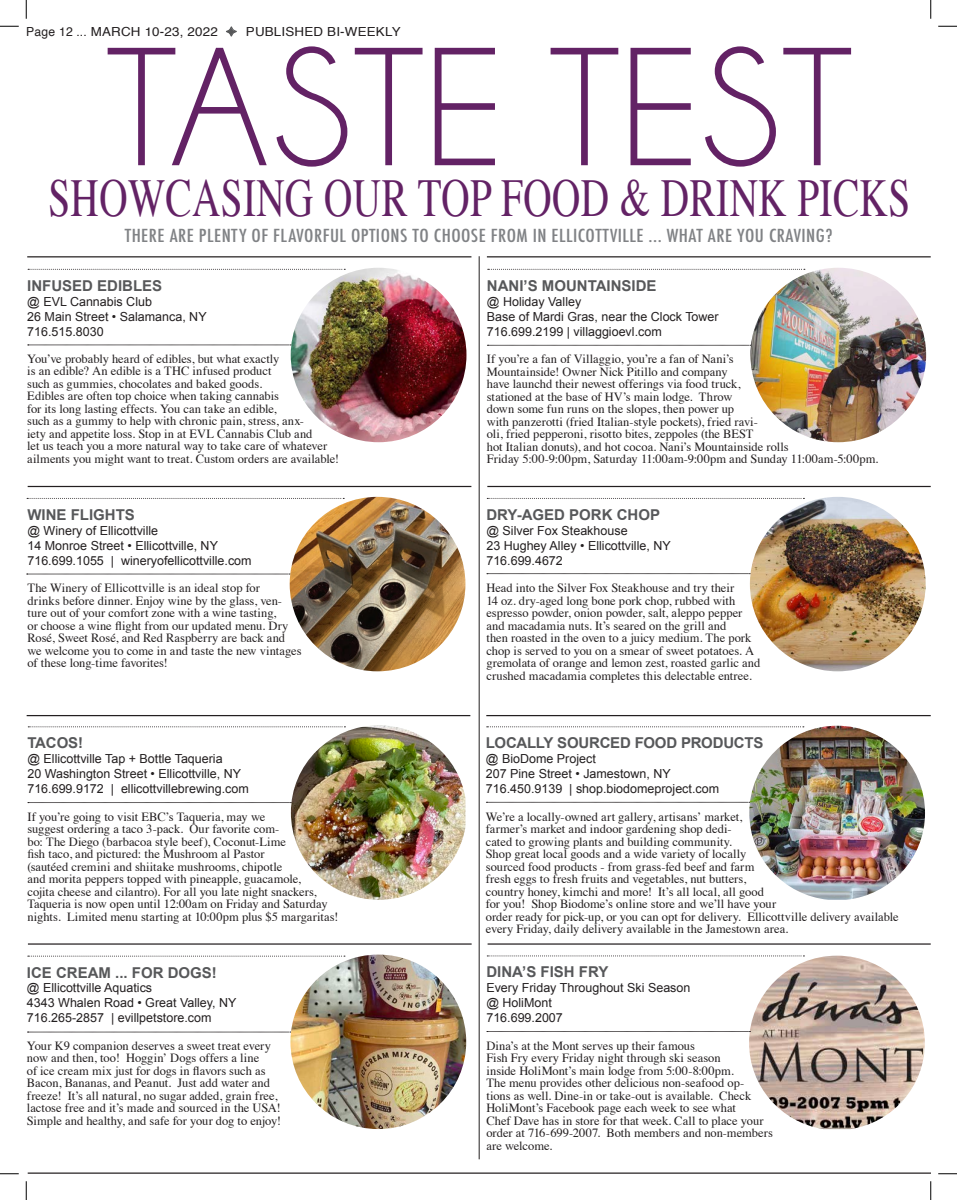
<style>
.page{position:relative;width:957px;height:1200px;background:#fff}
.page>*{position:absolute;margin:0;border:0;box-sizing:border-box;transform-origin:0 0}
.t1{font:170px "Champagne&Limousines";color:#632265}
.t2{font:53.25px "Times";letter-spacing:.01em;color:#632265;scale:.74 1}
.t3{font:500 condensed 17.5px "Futura";letter-spacing:.025em;color:#808285;scale:1.12 1}
.t4{font:700 15px "Arial";color:#57585a}
.t5{font:12.5px/12.5px "Times";color:#231f20}
.t6{font:12.5px/15px "Arial";color:#231f20}
.t7{font:12.5px "Helvetica";letter-spacing:.015em;color:#231f20}
.t8{font:12.5px "Helvetica";letter-spacing:.015em;color:#231f20;scale:1.07 1}
</style>
<div class="page">
<hr style="left:28px;top:1173px;width:903px;height:1px;background:#231f20">
<hr style="left:479px;top:256px;width:1px;height:903px;background:#231f20">
<hr style="left:27px;top:256px;width:444px;height:1px;background:#231f20">
<hr style="left:28px;top:486px;width:443px;height:1px;background:#231f20">
<svg style="left:28px;top:269px;width:263px;height:1px"></svg>
<svg style="left:28px;top:345px;width:263px;height:1px"></svg>
<img style="left:291px;top:268px;width:175px;height:174px">
<hr style="left:27px;top:715px;width:443px;height:1px;background:#231f20">
<svg style="left:27px;top:498px;width:263px;height:1px"></svg>
<svg style="left:27px;top:574px;width:263px;height:1px"></svg>
<img style="left:290px;top:497px;width:175px;height:174px">
<hr style="left:28px;top:943px;width:444px;height:2px;background:#231f20">
<svg style="left:487px;top:727px;width:262px;height:1px"></svg>
<svg style="left:486px;top:802px;width:263px;height:1px"></svg>
<hr style="left:487px;top:256px;width:444px;height:1px;background:#231f20">
<hr style="left:487px;top:486px;width:444px;height:1px;background:#231f20">
<svg style="left:488px;top:269px;width:262px;height:1px"></svg>
<svg style="left:487px;top:345px;width:263px;height:1px"></svg>
<img style="left:750px;top:268px;width:176px;height:174px">
<img style="left:749px;top:956px;width:176px;height:173px">
<hr style="left:486px;top:715px;width:445px;height:1px;background:#231f20">
<hr style="left:488px;top:943px;width:443px;height:2px;background:#231f20">
<svg style="left:28px;top:727px;width:263px;height:1px"></svg>
<svg style="left:28px;top:802px;width:263px;height:1px"></svg>
<img style="left:291px;top:725px;width:174px;height:175px">
<svg style="left:487px;top:498px;width:263px;height:1px"></svg>
<svg style="left:487px;top:573px;width:263px;height:1px"></svg>
<img style="left:750px;top:497px;width:176px;height:174px">
<img style="left:749px;top:726px;width:176px;height:174px">
<svg style="left:28px;top:956px;width:262px;height:1px"></svg>
<svg style="left:27px;top:1032px;width:263px;height:1px"></svg>
<img style="left:290px;top:955px;width:176px;height:174px">
<svg style="left:487px;top:956px;width:317px;height:1px"></svg>
<svg style="left:487px;top:1031px;width:263px;height:1px"></svg>
<svg style="left:0;top:25px;width:19px;height:2px"></svg>
<svg style="left:938px;top:25px;width:19px;height:2px"></svg>
<svg style="left:0;top:1173px;width:19px;height:2px"></svg>
<svg style="left:938px;top:1173px;width:19px;height:2px"></svg>
<svg style="left:25px;top:0;width:2px;height:19px"></svg>
<svg style="left:25px;top:1181px;width:2px;height:19px"></svg>
<svg style="left:930px;top:0;width:2px;height:19px"></svg>
<svg style="left:930px;top:1181px;width:2px;height:19px"></svg>
<p class="t7" style="left:26px;top:22px;width:193px">Page 12 ... MARCH 10-23, 2022</p>
<p class="t8" style="left:246px;top:22px;width:146px">PUBLISHED BI-WEEKLY</p>
<p class="t1" style="left:105px;top:23px;width:750px">TASTE TEST</p>
<p class="t2" style="left:48px;top:148px;width:1166px">SHOWCASING OUR TOP FOOD &amp; DRINK PICKS</p>
<p class="t3" style="left:125px;top:225px;width:634px">THERE ARE PLENTY OF FLAVORFUL OPTIONS TO CHOOSE FROM IN ELLICOTTVILLE ... WHAT ARE YOU CRAVING?</p>
<p class="t4" style="left:27px;top:276px;width:137px">INFUSED EDIBLES</p>
<p class="t6" style="left:27px;top:294px;width:126px">@ EVL Cannabis Club</p>
<p class="t6" style="left:27px;top:309px;width:181px">26 Main Street • Salamanca, NY</p>
<p class="t6" style="left:27px;top:324px;width:78px">716.515.8030</p>
<p class="t5" style="left:27px;top:351px;width:313px">You’ve probably heard of edibles, but what exactly<br>is an edible? An edible is a THC infused product<br>such as gummies, chocolates and baked goods.<br>Edibles are often top choice when taking cannabis<br>for its long lasting effects. You can take an edible,<br>such as a gummy to help with chronic pain, stress, anx-<br>iety and appetite loss. Stop in at EVL Cannabis Club and<br>let us teach you a more natural way to take care of whatever ailments you might want to treat. Custom orders are available!</p>
<p class="t4" style="left:27px;top:505px;width:109px">WINE FLIGHTS</p>
<p class="t6" style="left:27px;top:523px;width:132px">@ Winery of Ellicottville</p>
<p class="t6" style="left:27px;top:538px;width:192px">14 Monroe Street • Ellicottville, NY</p>
<p class="t6" style="left:27px;top:553px;width:226px">716.699.1055 | wineryofellicottville.com</p>
<p class="t5" style="left:27px;top:581px;width:276px">The Winery of Ellicottville is an ideal stop for<br>drinks before dinner. Enjoy wine by the glass, ven&shy;ture out of your comfort zone with a wine tasting,<br>or choose a wine flight from our updated menu. Dry Rosé, Sweet Rosé, and Red Raspberry are back and we welcome you to come in and taste the new vintages of these long-time favorites!</p>
<p class="t4" style="left:27px;top:733px;width:57px">TACOS!</p>
<p class="t6" style="left:27px;top:751px;width:197px">@ Ellicottville Tap + Bottle Taqueria</p>
<p class="t6" style="left:27px;top:766px;width:215px">20 Washington Street • Ellicottville, NY</p>
<p class="t6" style="left:27px;top:781px;width:223px">716.699.9172 | ellicottvillebrewing.com</p>
<p class="t5" style="left:27px;top:809px;width:312px">If you’re going to visit EBC’s Taqueria, may we<br>suggest ordering a taco 3-pack. Our favorite com-<br>bo: The Diego (barbacoa style beef), Coconut-Lime<br>fish taco, and pictured: the Mushroom al Pastor<br>(sautéed cremini and shiitake mushrooms, chipotle<br>and morita peppers topped with pineapple, guacamole,<br>cojita cheese and cilantro). For all you late night snackers, Taqueria is now open until 12:00am on Friday and Saturday nights. Limited menu starting at 10:00pm plus $5 margaritas!</p>
<p class="t4" style="left:27px;top:962px;width:192px">ICE CREAM ... FOR DOGS!</p>
<p class="t6" style="left:27px;top:981px;width:127px">@ Ellicottville Aquatics</p>
<p class="t6" style="left:27px;top:996px;width:211px">4343 Whalen Road • Great Valley, NY</p>
<p class="t6" style="left:27px;top:1011px;width:186px">716.265-2857 | evillpetstore.com</p>
<p class="t5" style="left:27px;top:1038px;width:256px">Your K9 companion deserves a sweet treat every now and then, too! Hoggin’ Dogs offers a line<br>of ice cream mix just for dogs in flavors such as Bacon, Bananas, and Peanut. Just add water and freeze! It’s all natural, no sugar added, grain free, lactose free and it’s made and sourced in the USA!<br>Simple and healthy, and safe for your dog to enjoy!</p>
<p class="t4" style="left:487px;top:276px;width:171px">NANI’S MOUNTAINSIDE</p>
<p class="t6" style="left:487px;top:294px;width:96px">@ Holiday Valley</p>
<p class="t6" style="left:487px;top:309px;width:233px">Base of Mardi Gras, near the Clock Tower<br>716.699.2199 | villaggioevl.com</p>
<p class="t5" style="left:487px;top:352px;width:393px">If you’re a fan of Villaggio, you’re a fan of Nani’s<br>Mountainside! Owner Nick Pitillo and company<br>have launchd their newest offerings via food truck,<br>stationed at the base of HV’s main lodge. Throw<br>down some fun runs on the slopes, then power up<br>with panzerotti (fried Italian-style pockets), fried ravi-<br>oli, fried pepperoni, risotto bites, zeppoles (the BEST<br>hot Italian donuts), and hot cocoa. Nani’s Mountainside rolls<br>Friday 5:00-9:00pm, Saturday 11:00am-9:00pm and Sunday 11:00am-5:00pm.</p>
<p class="t4" style="left:486px;top:505px;width:175px">DRY-AGED PORK CHOP</p>
<p class="t6" style="left:486px;top:523px;width:143px">@ Silver Fox Steakhouse</p>
<p class="t6" style="left:486px;top:538px;width:186px">23 Hughey Alley • Ellicottville, NY</p>
<p class="t6" style="left:486px;top:553px;width:78px">716.699.4672</p>
<p class="t5" style="left:486px;top:581px;width:275px">Head into the Silver Fox Steakhouse and try their<br>14 oz. dry-aged long bone pork chop, rubbed with espresso powder, onion powder, salt, aleppo pepper and macadamia nuts. It’s seared on the grill and<br>then roasted in the oven to a juicy medium. The pork chop is served to you on a smear of sweet potatoes. A gremolata of orange and lemon zest, roasted garlic and crushed macadamia completes this delectable entree.</p>
<p class="t4" style="left:486px;top:733px;width:279px">LOCALLY SOURCED FOOD PRODUCTS</p>
<p class="t6" style="left:486px;top:751px;width:111px">@ BioDome Project</p>
<p class="t6" style="left:486px;top:766px;width:187px">207 Pine Street • Jamestown, NY</p>
<p class="t6" style="left:486px;top:781px;width:235px">716.450.9139 | shop.biodomeproject.com</p>
<p class="t5" style="left:486px;top:809px;width:414px">We’re a locally-owned art gallery, artisans’ market,<br>farmer’s market and indoor gardening shop dedi-<br>cated to growing plants and building community.<br>Shop great local goods and a wide variety of locally<br>sourced food products - from grass-fed beef and farm<br>fresh eggs to fresh fruits and vegetables, nut butters,<br>country honey, kimchi and more! It’s all local, all good<br>for you! Shop Biodome’s online store and we’ll have your<br>order ready for pick-up, or you can opt for delivery. Ellicottville delivery available every Friday, daily delivery available in the Jamestown area.</p>
<p class="t4" style="left:486px;top:962px;width:123px">DINA’S FISH FRY</p>
<p class="t6" style="left:486px;top:981px;width:206px">Every Friday Throughout Ski Season</p>
<p class="t6" style="left:486px;top:996px;width:67px">@ HoliMont</p>
<p class="t6" style="left:486px;top:1010px;width:78px">716.699.2007</p>
<p class="t5" style="left:486px;top:1038px;width:288px">Dina’s at the Mont serves up their famous<br>Fish Fry every Friday night through ski season<br>inside HoliMont’s main lodge from 5:00-8:00pm.<br>The menu provides other delicious non-seafood op-<br>tions as well. Dine-in or take-out is available. Check HoliMont’s Facebook page each week to see what<br>Chef Dave has in store for that week. Call to place your order at 716-699-2007. Both members and non-members</p>
<p class="t5" style="left:486px;top:1138px;width:67px">are welcome.</p>
</div>
